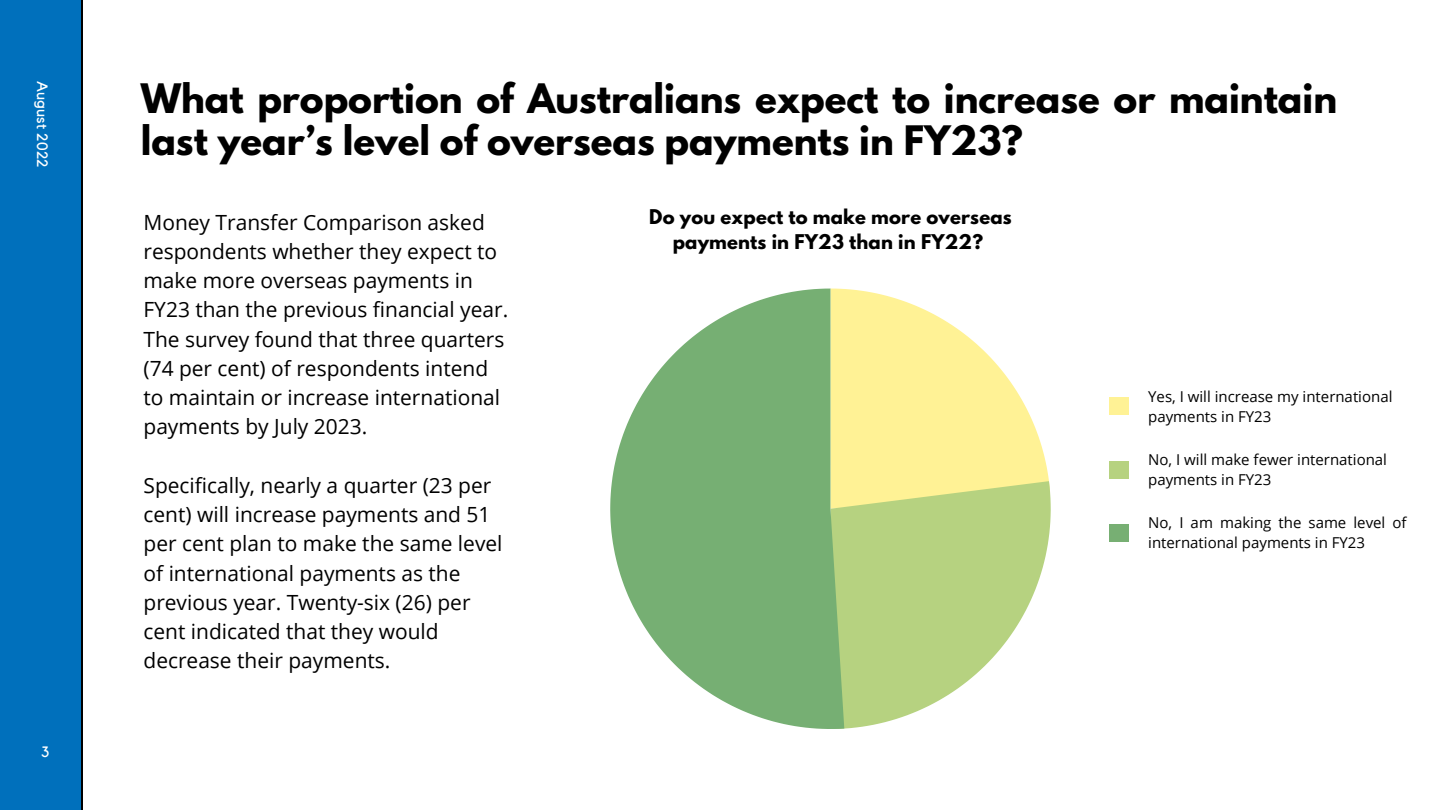
<style>
.page{position:relative;width:1440px;height:810px;background:#fff}
.page>*{position:absolute;margin:0;border:0;box-sizing:border-box;transform-origin:0 0}
.t1{font:700 36px/42.8px "League Spartan";color:#000}
.t2{font:21px/29.2px "Open Sans";color:#000}
.t3{font:700 18px/24.8px "League Spartan";letter-spacing:.01em;color:#000;text-align:center}
.t4{font:15px/20.2px "Open Sans";color:#000}
.t5{font:15px "Kollektif";letter-spacing:.01em;color:#fff}
</style>
<div class="page">
<div style="left:0;top:0;width:82px;height:810px;background:#0070bc"></div>
<hr style="left:81px;top:0;width:1px;height:810px;background:#000">
<svg style="left:844px;top:289px;width:205px;height:192px;fill:#fff295"></svg>
<svg style="left:844px;top:481px;width:207px;height:248px;fill:#b6d280"></svg>
<svg style="left:610px;top:289px;width:234px;height:440px;fill:#76af73"></svg>
<svg style="left:830px;top:289px;width:1px;height:220px"></svg>
<div style="left:1110px;top:397px;width:19px;height:18px;background:#fff295"></div>
<div style="left:1110px;top:461px;width:19px;height:18px;background:#b6d280"></div>
<div style="left:1110px;top:524px;width:19px;height:18px;background:#77af73"></div>
<p class="t5" style="left:49px;top:81px;width:88px;rotate:90deg">August 2022</p>
<p class="t5" style="left:41px;top:745px;width:10px">3</p>
<h1 class="t1" style="left:141px;top:81px;width:1198px">What proportion of Australians expect to increase or maintain last year’s level of overseas payments in FY23?</h1>
<p class="t2" style="left:144px;top:207px;width:366px">Money Transfer Comparison asked respondents whether they expect to make more overseas payments in FY23 than the previous financial year.<br>The survey found that three quarters (74 per cent) of respondents intend to maintain or increase international payments by July 2023.</p>
<p class="t2" style="left:144px;top:470px;width:361px">Specifically, nearly a quarter (23 per cent) will increase payments and 51 per cent plan to make the same level of international payments as the previous year. Twenty-six (26) per cent indicated that they would decrease their payments.</p>
<p class="t3" style="left:649px;top:207px;width:364px">Do you expect to make more overseas payments in FY23 than in FY22?</p>
<p class="t4" style="left:1148px;top:386px;width:246px">Yes, I will increase my international payments in FY23</p>
<p class="t4" style="left:1148px;top:449px;width:240px">No, I will make fewer international payments in FY23</p>
<p class="t4" style="left:1148px;top:512px;width:260px">No, I am making the same level of international payments in FY23</p>
</div>
